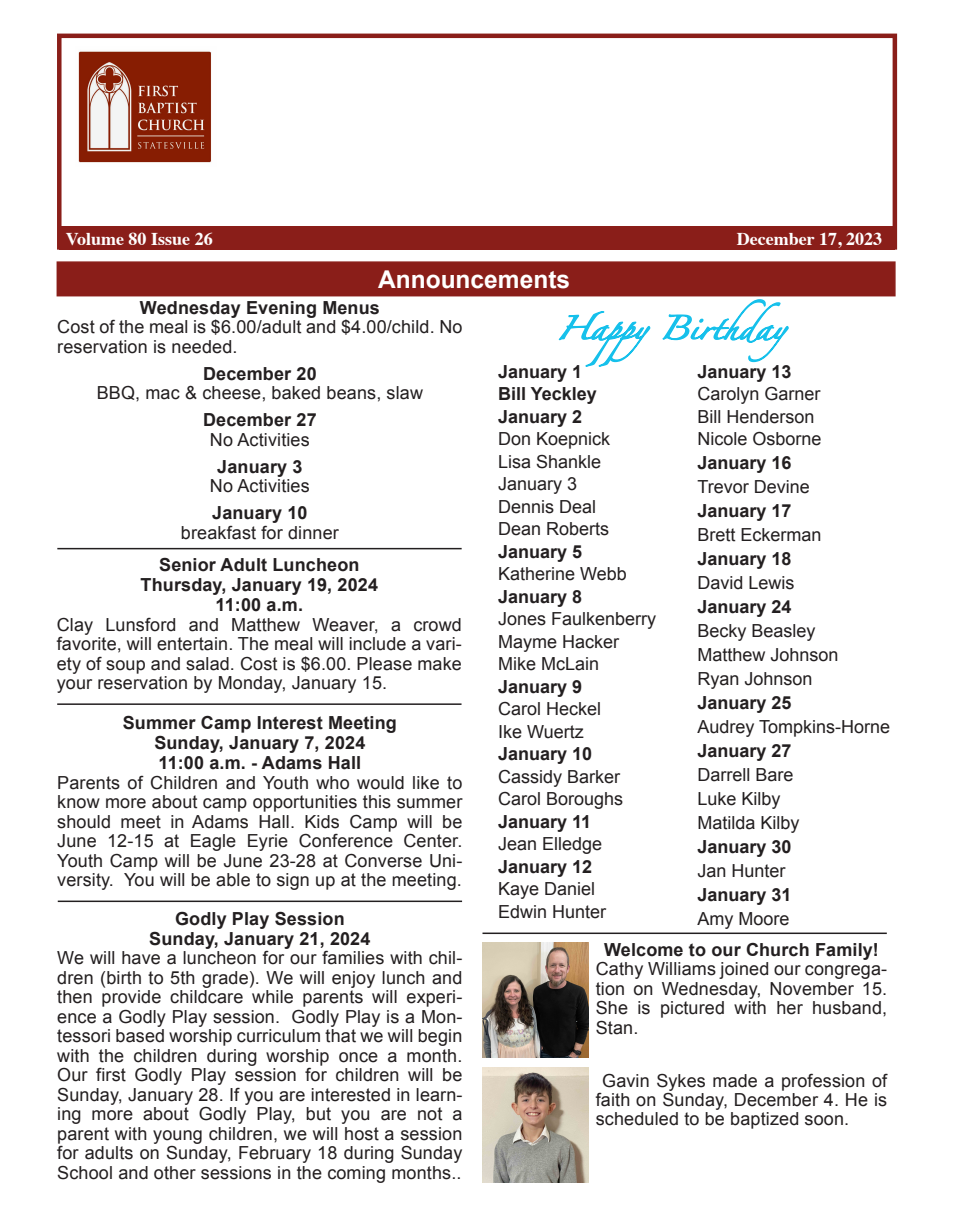
<style>
.page{position:relative;width:953px;height:1215px;background:#fff}
.page>*{position:absolute;margin:0;border:0;box-sizing:border-box;transform-origin:0 0}
.t1{font:700 24.45px "Arial";color:#fff}
.t2{font:18px/19.5px "Arial";color:#231f20}
.t3{font:700 18px/20.2px "Arial";letter-spacing:.01em;color:#231f20;text-align:center}
.t4{font:700 18px "Times";color:#fff}
</style>
<div class="page">
<img style="left:78px;top:51px;width:134px;height:112px">
<div style="left:59px;top:226px;width:835px;height:24px;background:#8a1e19"></div>
<div style="left:57px;top:34px;width:839px;height:216px;border:4px solid #8a1e19"></div>
<svg style="left:558px;top:311px;width:93px;height:56px"></svg>
<svg style="left:662px;top:299px;width:127px;height:64px"></svg>
<div style="left:57px;top:261px;width:838px;height:35px;background:#8a1e19;border:2px solid #8a1e19"></div>
<hr style="left:57px;top:548px;width:404px;height:1px;background:#231f20">
<hr style="left:482px;top:933px;width:404px;height:1px;background:#231f20">
<hr style="left:57px;top:703px;width:404px;height:2px;background:#231f20">
<hr style="left:58px;top:901px;width:404px;height:1px;background:#231f20">
<img style="left:482px;top:1068px;width:106px;height:115px">
<img style="left:482px;top:943px;width:106px;height:114px">
<p class="t4" style="left:66px;top:221px;width:148px">Volume 80 Issue 26</p>
<p class="t4" style="left:736px;top:221px;width:147px">December 17, 2023</p>
<h1 class="t1" style="left:378px;top:263px;width:194px">Announcements</h1>
<p class="t3" style="left:140px;top:298px;width:241px">Wednesday Evening Menus</p>
<p class="t2" style="left:57px;top:317px;width:406px">Cost of the meal is $6.00/adult and $4.00/child. No reservation is needed.</p>
<p class="t3" style="left:203px;top:364px;width:115px">December 20</p>
<p class="t2" style="left:97px;top:383px;width:328px">BBQ, mac &amp; cheese, baked beans, slaw</p>
<p class="t3" style="left:203px;top:411px;width:115px">December 27</p>
<p class="t2" style="left:210px;top:430px;width:101px">No Activities</p>
<p class="t3" style="left:217px;top:457px;width:87px">January 3</p>
<p class="t2" style="left:210px;top:476px;width:101px">No Activities</p>
<p class="t3" style="left:212px;top:503px;width:97px">January 10</p>
<p class="t2" style="left:181px;top:523px;width:159px">breakfast for dinner</p>
<p class="t3" style="left:140px;top:555px;width:239px">Senior Adult Luncheon<br>Thursday, January 19, 2024<br>11:00 a.m.</p>
<p class="t2" style="left:57px;top:615px;width:406px;text-align:justify">Clay Lunsford and Matthew Weaver, a crowd favorite, will entertain. The meal will include a vari&shy;ety of soup and salad. Cost is $6.00. Please make your reservation by Monday, January 15.</p>
<p class="t3" style="left:123px;top:713px;width:275px">Summer Camp Interest Meeting<br>Sunday, January 7, 2024<br>11:00 a.m. - Adams Hall</p>
<p class="t2" style="left:57px;top:773px;width:406px;text-align:justify">Parents of Children and Youth who would like to know more about camp opportunities this summer should meet in Adams Hall. Kids Camp will be June 12-15 at Eagle Eyrie Conference Center.<br>Youth Camp will be June 23-28 at Converse Uni&shy;versity. You will be able to sign up at the meeting.</p>
<p class="t3" style="left:149px;top:910px;width:223px;line-height:19.5px">Godly Play Session<br>Sunday, January 21, 2024</p>
<p class="t2" style="left:57px;top:948px;width:407px;text-align:justify">We will have a luncheon for our families with chil&shy;dren (birth to 5th grade). We will enjoy lunch and then provide childcare while parents will experi&shy;ence a Godly Play session. Godly Play is a Mon&shy;tessori based worship curriculum that we will begin with the children during worship once a month.<br>Our first Godly Play session for children will be Sunday, January 28. If you are interested in learn&shy;ing more about Godly Play, but you are not a parent with young children, we will host a session for adults on Sunday, February 18 during Sunday School and other sessions in the coming months..</p>
<p class="t3" style="left:498px;top:361px;width:100px;line-height:22.5px;text-align:left">January 1<br>Bill Yeckley<br>January 2</p>
<p class="t2" style="left:498px;top:428px;width:114px;line-height:22.5px">Don Koepnick<br>Lisa Shankle<br>January 3<br>Dennis Deal<br>Dean Roberts</p>
<p class="t3" style="left:498px;top:542px;width:86px">January 5</p>
<p class="t2" style="left:498px;top:564px;width:130px">Katherine Webb</p>
<p class="t3" style="left:498px;top:587px;width:86px">January 8</p>
<p class="t2" style="left:498px;top:608px;width:160px;line-height:22.5px">Jones Faulkenberry<br>Mayme Hacker<br>Mike McLain</p>
<p class="t3" style="left:498px;top:677px;width:86px">January 9</p>
<p class="t2" style="left:498px;top:698px;width:105px;line-height:22.5px">Carol Heckel<br>Ike Wuertz</p>
<p class="t3" style="left:498px;top:744px;width:96px">January 10</p>
<p class="t2" style="left:498px;top:765px;width:127px;line-height:22.5px">Cassidy Barker<br>Carol Boroughs</p>
<p class="t3" style="left:498px;top:812px;width:95px">January 11</p>
<p class="t2" style="left:498px;top:834px;width:106px">Jean Elledge</p>
<p class="t3" style="left:498px;top:857px;width:96px">January 12</p>
<p class="t2" style="left:498px;top:878px;width:110px;line-height:22.5px">Kaye Daniel<br>Edwin Hunter</p>
<p class="t3" style="left:697px;top:362px;width:96px">January 13</p>
<p class="t2" style="left:697px;top:383px;width:126px;line-height:22.5px">Carolyn Garner<br>Bill Henderson<br>Nicole Osborne</p>
<p class="t3" style="left:697px;top:453px;width:96px">January 16</p>
<p class="t2" style="left:697px;top:477px;width:114px">Trevor Devine</p>
<p class="t3" style="left:697px;top:501px;width:96px">January 17</p>
<p class="t2" style="left:697px;top:525px;width:126px">Brett Eckerman</p>
<p class="t3" style="left:697px;top:549px;width:96px">January 18</p>
<p class="t2" style="left:697px;top:573px;width:99px">David Lewis</p>
<p class="t3" style="left:697px;top:597px;width:96px">January 24</p>
<p class="t2" style="left:697px;top:619px;width:143px;line-height:24px">Becky Beasley<br>Matthew Johnson<br>Ryan Johnson</p>
<p class="t3" style="left:697px;top:693px;width:96px">January 25</p>
<p class="t2" style="left:697px;top:717px;width:194px">Audrey Tompkins-Horne</p>
<p class="t3" style="left:697px;top:741px;width:96px">January 27</p>
<p class="t2" style="left:697px;top:763px;width:104px;line-height:24px">Darrell Bare<br>Luke Kilby<br>Matilda Kilby</p>
<p class="t3" style="left:697px;top:837px;width:96px">January 30</p>
<p class="t2" style="left:697px;top:861px;width:90px">Jan Hunter</p>
<p class="t3" style="left:697px;top:885px;width:96px">January 31</p>
<p class="t2" style="left:697px;top:909px;width:94px">Amy Moore</p>
<p class="t3" style="left:604px;top:940px;width:276px">Welcome to our Church Family!</p>
<p class="t2" style="left:595px;top:960px;width:293px;text-align:justify">Cathy Williams joined our congrega&shy;tion on Wednesday, November 15.<br>She is pictured with her husband, Stan.</p>
<p class="t2" style="left:595px;top:1071px;width:293px;text-align:justify;text-indent:6px">Gavin Sykes made a profession of faith on Sunday, December 4. He is scheduled to be baptized soon.</p>
</div>
